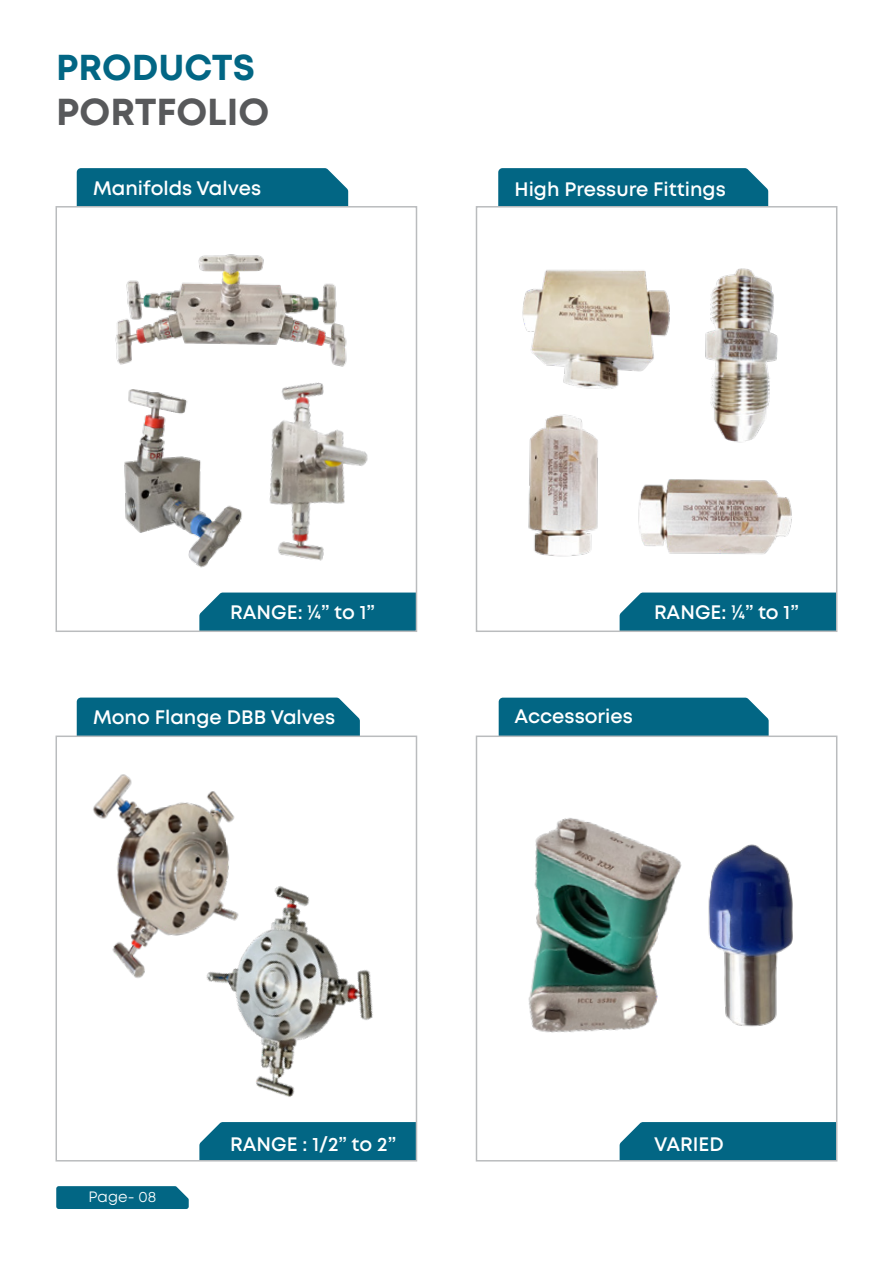
<style>
.page{position:relative;width:893px;height:1263px;background:#fff}
.page>*{position:absolute;margin:0;border:0;box-sizing:border-box;transform-origin:0 0}
.t1{font:700 37.5px "Mont";color:#58595b}
.t2{font:700 36px "Mont";color:#026684}
.t3{font:600 19.5px "Mont";color:#fff}
.t4{font:15px "Mont";color:#fff}
</style>
<div class="page">
<svg style="left:56px;top:1186px;width:133px;height:23px;background:#0b6b88"></svg>
<img style="left:502px;top:591px;width:336px;height:571px">
<img style="left:232px;top:837px;width:186px;height:300px">
<img style="left:475px;top:376px;width:113px;height:224px">
<img style="left:482px;top:269px;width:130px;height:156px">
<img style="left:612px;top:241px;width:226px;height:237px">
<img style="left:93px;top:774px;width:174px;height:216px">
<img style="left:475px;top:700px;width:285px;height:388px">
<img style="left:588px;top:396px;width:246px;height:220px">
<div style="left:77px;top:168px;width:271px;height:38px;background:#026684"></div>
<div style="left:498px;top:168px;width:270px;height:38px;background:#026684"></div>
<div style="left:199px;top:592px;width:215px;height:37px;background:#026684"></div>
<div style="left:620px;top:592px;width:214px;height:37px;background:#026684"></div>
<div style="left:620px;top:1122px;width:214px;height:36px;background:#026684"></div>
<div style="left:199px;top:1122px;width:215px;height:36px;background:#026684"></div>
<div style="left:77px;top:697px;width:283px;height:38px;background:#026684"></div>
<div style="left:499px;top:698px;width:270px;height:37px;background:#026684"></div>
<div style="left:56px;top:206px;width:361px;height:426px;border:2px solid #babcbe"></div>
<div style="left:476px;top:206px;width:361px;height:426px;border:2px solid #babcbe"></div>
<div style="left:56px;top:735px;width:361px;height:426px;border:2px solid #babcbe"></div>
<div style="left:476px;top:735px;width:361px;height:426px;border:2px solid #babcbe"></div>
<img style="left:109px;top:198px;width:246px;height:169px">
<img style="left:289px;top:382px;width:79px;height:179px">
<img style="left:109px;top:307px;width:180px;height:292px">
<h2 class="t2" style="left:56px;top:44px;width:200px">PRODUCTS</h2>
<h1 class="t1" style="left:56px;top:87px;width:215px">PORTFOLIO</h1>
<p class="t3" style="left:93px;top:176px;width:169px">Manifolds Valves</p>
<p class="t3" style="left:514px;top:177px;width:213px">High Pressure Fittings</p>
<p class="t3" style="left:230px;top:599px;width:146px">RANGE: ¼” to 1”</p>
<p class="t3" style="left:654px;top:599px;width:146px">RANGE: ¼” to 1”</p>
<p class="t3" style="left:93px;top:704px;width:243px">Mono Flange DBB Valves</p>
<p class="t3" style="left:514px;top:703px;width:120px">Accessories</p>
<p class="t4" style="left:89px;top:1187px;width:69px">Page- 08</p>
<p class="t3" style="left:230px;top:1131px;width:167px">RANGE : 1/2” to 2”</p>
<p class="t3" style="left:654px;top:1131px;width:71px">VARIED</p>
</div>
